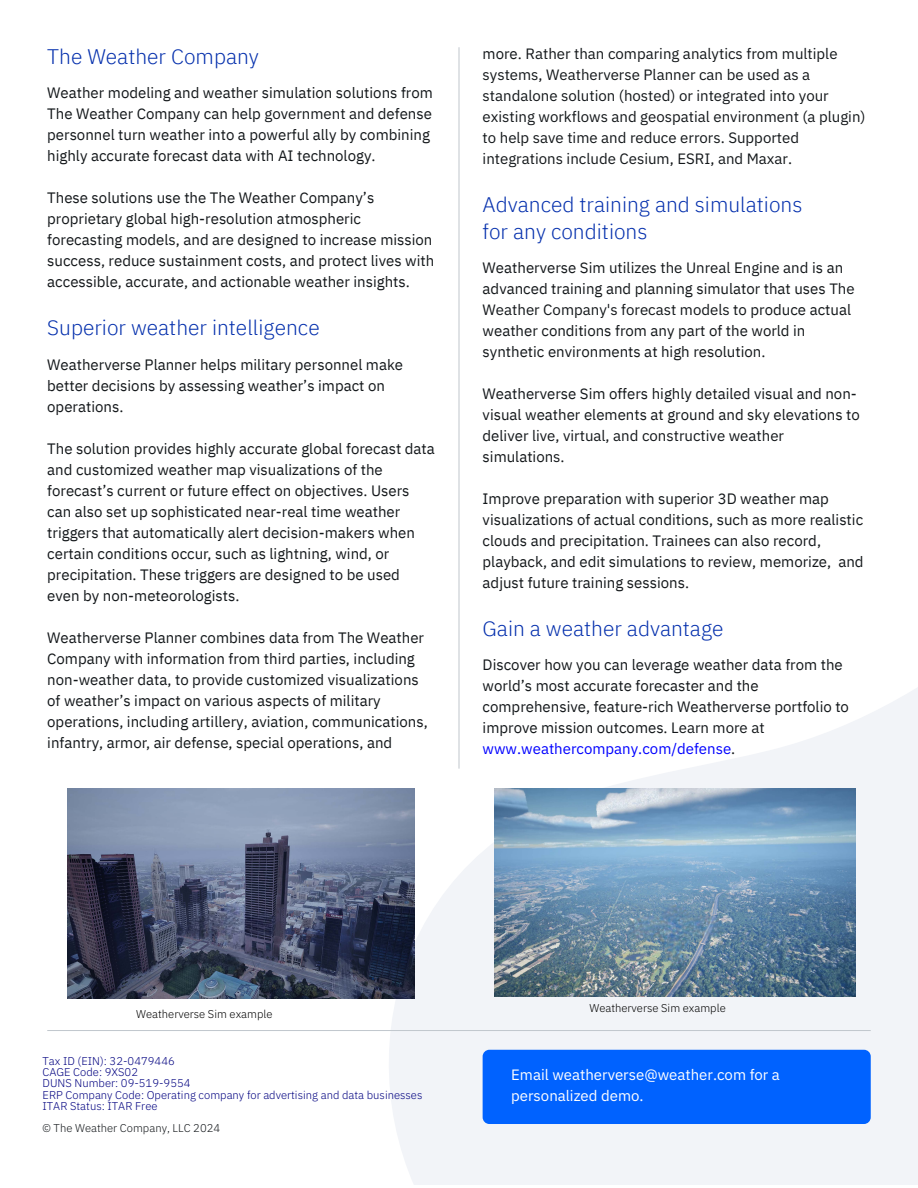
<style>
.page{position:relative;width:918px;height:1188px;background:#fff}
.page>*{position:absolute;margin:0;border:0;box-sizing:border-box;transform-origin:0 0}
.t1{font:300 21px/27px "IBM Plex Sans";color:#0530ad}
.t2{font:15px/21px "IBM Plex Sans";color:#13171a}
.t3{font:15px/21px "IBM Plex Sans";color:#fff}
.t4{font:300 11.25px/11.2px "IBM Plex Sans";color:#000080}
.t5{font:300 11.25px "IBM Plex Sans";color:#000}
.t6{font:300 11.25px "IBM Plex Sans";color:#13171a}
.s1{color:#00f}
</style>
<div class="page">
<svg style="left:389px;top:603px;width:529px;height:582px;fill:#f2f4f8"></svg>
<hr style="left:459px;top:47px;width:1px;height:722px;background:#c1c7cd">
<hr style="left:47px;top:1030px;width:824px;height:1px;background:#c1c7cd">
<div style="left:483px;top:1050px;width:388px;height:74px;background:#0062ff;border-radius:7px"></div>
<img style="left:67px;top:788px;width:347px;height:211px">
<img style="left:494px;top:788px;width:361px;height:208px">
<h1 class="t1" style="left:47px;top:41px;width:213px">The Weather Company</h1>
<p class="t2" style="left:47px;top:81px;width:387px">Weather modeling and weather simulation solutions from The Weather Company can help government and defense personnel turn weather into a powerful ally by combining highly accurate forecast data with AI technology.</p>
<p class="t2" style="left:47px;top:186px;width:388px">These solutions use the The Weather Company’s proprietary global high-resolution atmospheric forecasting models, and are designed to increase mission success, reduce sustainment costs, and protect lives with accessible, accurate, and actionable weather insights.</p>
<h1 class="t1" style="left:47px;top:312px;width:274px">Superior weather intelligence</h1>
<p class="t2" style="left:47px;top:353px;width:357px">Weatherverse Planner helps military personnel make better decisions by assessing weather’s impact on operations.</p>
<p class="t2" style="left:47px;top:437px;width:389px">The solution provides highly accurate global forecast data and customized weather map visualizations of the forecast’s current or future effect on objectives. Users can also set up sophisticated near-real time weather triggers that automatically alert decision-makers when certain conditions occur, such as lightning, wind, or precipitation. These triggers are designed to be used even by non-meteorologists.</p>
<p class="t2" style="left:47px;top:626px;width:382px">Weatherverse Planner combines data from The Weather Company with information from third parties, including non-weather data, to provide customized visualizations of weather’s impact on various aspects of military operations, including artillery, aviation, communications, infantry, armor, air defense, special operations, and</p>
<p class="t2" style="left:483px;top:42px;width:384px">more. Rather than comparing analytics from multiple systems, Weatherverse Planner can be used as a standalone solution (hosted) or integrated into your existing workflows and geospatial environment (a plugin) to help save time and reduce errors. Supported integrations include Cesium, ESRI, and Maxar.</p>
<h1 class="t1" style="left:483px;top:189px;width:321px">Advanced training and simulations for any conditions</h1>
<p class="t2" style="left:483px;top:256px;width:374px">Weatherverse Sim utilizes the Unreal Engine and is an advanced training and planning simulator that uses The Weather Company's forecast models to produce actual weather conditions from any part of the world in synthetic environments at high resolution.</p>
<p class="t2" style="left:483px;top:382px;width:379px">Weatherverse Sim offers highly detailed visual and non&shy;visual weather elements at ground and sky elevations to deliver live, virtual, and constructive weather simulations.</p>
<p class="t2" style="left:483px;top:487px;width:382px">Improve preparation with superior 3D weather map visualizations of actual conditions, such as more realistic clouds and precipitation. Trainees can also record, playback, and edit simulations to review, memorize, and adjust future training sessions.</p>
<h1 class="t1" style="left:483px;top:613px;width:242px">Gain a weather advantage</h1>
<p class="t2" style="left:483px;top:653px;width:368px">Discover how you can leverage weather data from the world’s most accurate forecaster and the comprehensive, feature-rich Weatherverse portfolio to improve mission outcomes. Learn more at <span class="s1">www.weathercompany.com/defense</span>.</p>
<p class="t5" style="left:136px;top:1005px;width:138px">Weatherverse Sim example</p>
<p class="t4" style="left:43px;top:1054px;width:381px">Tax ID (EIN): 32-0479446<br>CAGE Code: 9XS02<br>DUNS Number: 09-519-9554<br>ERP Company Code: Operating company for advertising and data businesses<br>ITAR Status: ITAR Free</p>
<p class="t6" style="left:43px;top:1120px;width:179px">© The Weather Company, LLC 2024</p>
<p class="t5" style="left:589px;top:999px;width:138px">Weatherverse Sim example</p>
<p class="t3" style="left:511px;top:1063px;width:270px">Email weatherverse@weather.com for a personalized demo.</p>
</div>
